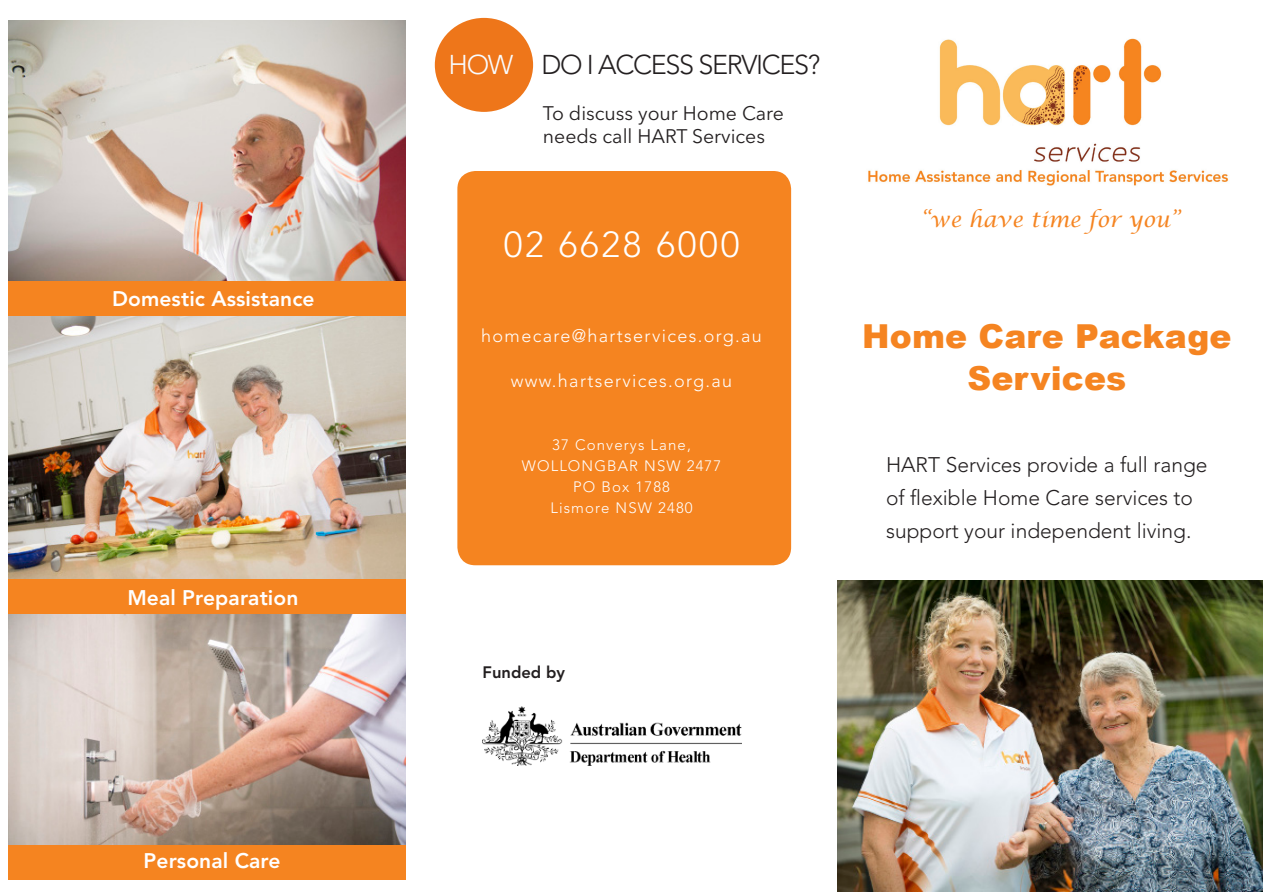
<style>
.page{position:relative;width:1263px;height:893px;background:#fff}
.page>*{position:absolute;margin:0;border:0;box-sizing:border-box;transform-origin:0 0}
.t1{font:300 36px "Avenir LT Std";letter-spacing:.075em;color:#fff}
.body{font:900 33px/42px "Arial";letter-spacing:.005em;color:#f58421;text-align:center}
.t2{font:300 27px "Avenir LT Std";letter-spacing:-.05em;color:#231f20}
.t3{font:300 27px "Avenir LT Std";color:#f9fcfe}
.t4{font:300 21px/33px "Avenir LT Std";color:#231f20}
.body-2{font:800 21px "Avenir LT Std";letter-spacing:.005em;color:#fff}
.body-3{font:italic 21px "Lucida Calligraphy";letter-spacing:.005em;color:#f58421}
.t5{font:19.5px/23.4px "Avenir Next LT Pro";color:#231f20}
.t6{font:300 18px "Avenir LT Std";letter-spacing:.075em;color:#fff}
.t7{font:800 16.5px "Avenir LT Std";color:#231f20}
.t8{font:300 15px/21px "Avenir LT Std";letter-spacing:.075em;color:#fff;text-align:center}
</style>
<div class="page">
<img style="left:8px;top:614px;width:398px;height:232px">
<img style="left:8px;top:316px;width:398px;height:264px">
<div style="left:435px;top:18px;width:98px;height:94px;background:#ee761a;border-radius:50%"></div>
<div style="left:457px;top:171px;width:334px;height:394px;background:#f58420;border-radius:18px"></div>
<div style="left:8px;top:580px;width:398px;height:34px;background:#f58420"></div>
<img style="left:837px;top:580px;width:426px;height:312px">
<img style="left:868px;top:38px;width:361px;height:148px">
<img style="left:8px;top:20px;width:398px;height:262px">
<div style="left:8px;top:282px;width:398px;height:34px;background:#f58420"></div>
<div style="left:8px;top:846px;width:398px;height:34px;background:#f58420"></div>
<img style="left:483px;top:707px;width:258px;height:58px">
<p class="body-2" style="left:112px;top:287px;width:204px">Domestic Assistance</p>
<p class="body-2" style="left:127px;top:585px;width:173px">Meal Preparation</p>
<p class="body-2" style="left:144px;top:848px;width:138px">Personal Care</p>
<p class="t3" style="left:449px;top:49px;width:66px">HOW</p>
<p class="t2" style="left:541px;top:49px;width:280px">DO I ACCESS SERVICES?</p>
<p class="t5" style="left:543px;top:101px;width:242px">To discuss your Home Care needs call HART Services</p>
<p class="t1" style="left:504px;top:223px;width:237px">02 6628 6000</p>
<p class="t6" style="left:481px;top:325px;width:282px">homecare@hartservices.org.au</p>
<p class="t6" style="left:511px;top:370px;width:223px">www.hartservices.org.au</p>
<p class="t8" style="left:552px;top:434px;width:140px">37 Converys Lane,</p>
<p class="t8" style="left:522px;top:455px;width:201px">WOLLONGBAR NSW 2477<br>PO Box 1788</p>
<p class="t8" style="left:550px;top:497px;width:144px">Lismore NSW 2480</p>
<p class="body-3" style="left:920px;top:207px;width:261px">“we have time for you”</p>
<p class="body" style="left:862px;top:314px;width:371px">Home Care Package<br>Services</p>
<p class="t4" style="left:886px;top:449px;width:323px">HART Services provide a full range of flexible Home Care services to support your independent living.</p>
<p class="t7" style="left:483px;top:662px;width:84px">Funded by</p>
</div>
